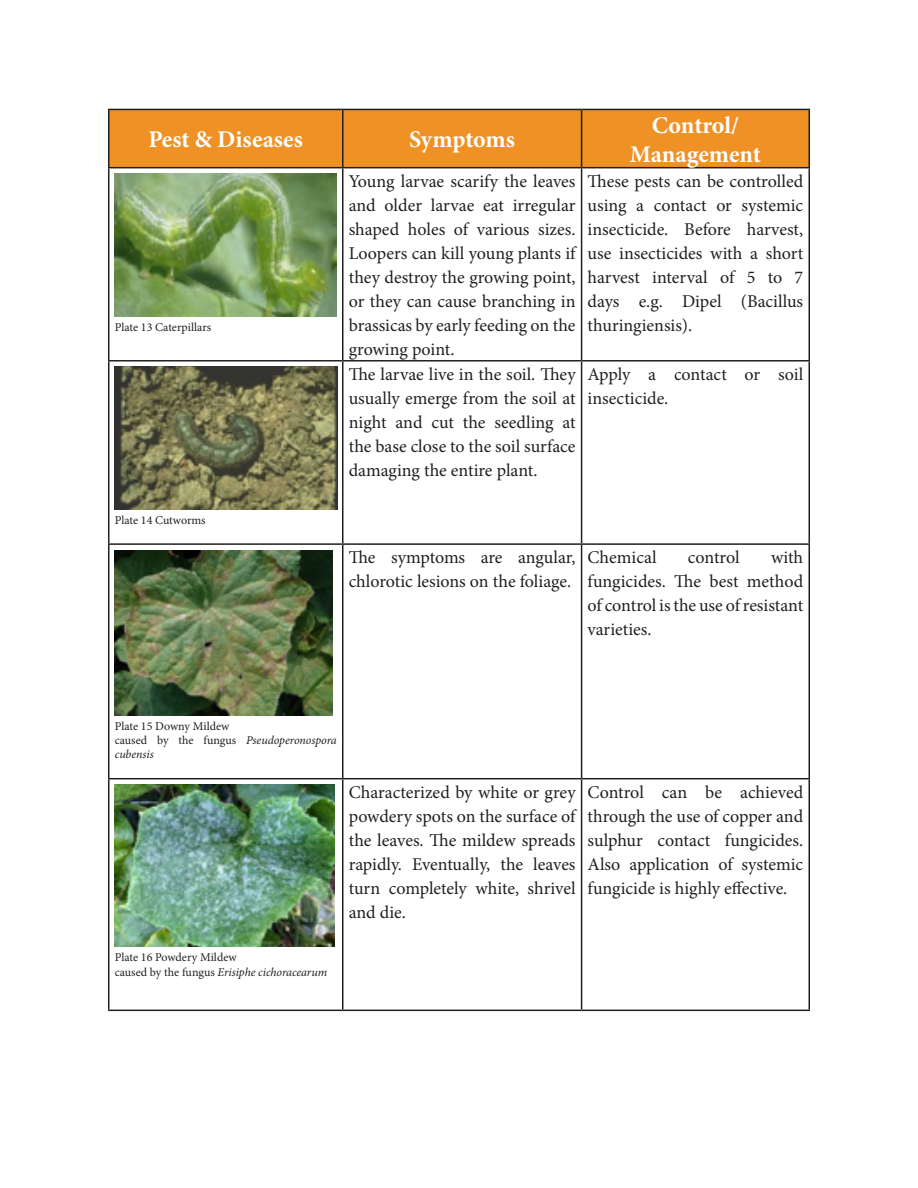
<style>
.page{position:relative;width:918px;height:1188px;background:#fff}
.page>*{position:absolute;margin:0;border:0;box-sizing:border-box;transform-origin:0 0}
.Table_Heading{font:700 24px/28.8px "Minion Pro";letter-spacing:-.005em;color:#fff;text-align:center}
.Paragraph_Style_1{font:18px/24px "Minion Pro";color:#231f20;text-align:justify}
.t1{font:italic 12px/14.4px "Minion Pro";letter-spacing:-.005em;color:#231f20}
.t2{font:12px "Minion Pro";letter-spacing:-.005em;color:#231f20}
.s1{font-style:normal}
</style>
<div class="page">
<div style="left:110px;top:110px;width:698px;height:57px;background:#ef9125"></div>
<hr style="left:108px;top:168px;width:2px;height:192px;background:#231f20">
<hr style="left:342px;top:168px;width:2px;height:192px;background:#231f20">
<hr style="left:581px;top:168px;width:1px;height:192px;background:#231f20">
<hr style="left:808px;top:168px;width:2px;height:192px;background:#231f20">
<hr style="left:108px;top:360px;width:235px;height:2px;background:#231f20">
<hr style="left:108px;top:362px;width:2px;height:181px;background:#231f20">
<hr style="left:343px;top:360px;width:239px;height:2px;background:#231f20">
<hr style="left:342px;top:362px;width:2px;height:181px;background:#231f20">
<hr style="left:582px;top:360px;width:228px;height:2px;background:#231f20">
<hr style="left:581px;top:362px;width:1px;height:181px;background:#231f20">
<hr style="left:808px;top:362px;width:2px;height:181px;background:#231f20">
<hr style="left:108px;top:543px;width:235px;height:2px;background:#231f20">
<hr style="left:108px;top:545px;width:2px;height:233px;background:#231f20">
<hr style="left:343px;top:543px;width:239px;height:2px;background:#231f20">
<hr style="left:342px;top:545px;width:2px;height:233px;background:#231f20">
<hr style="left:582px;top:543px;width:228px;height:2px;background:#231f20">
<hr style="left:581px;top:545px;width:1px;height:233px;background:#231f20">
<hr style="left:808px;top:545px;width:2px;height:233px;background:#231f20">
<hr style="left:108px;top:778px;width:235px;height:1px;background:#231f20">
<hr style="left:108px;top:779px;width:2px;height:231px;background:#231f20">
<hr style="left:343px;top:778px;width:239px;height:1px;background:#231f20">
<hr style="left:342px;top:779px;width:2px;height:231px;background:#231f20">
<hr style="left:582px;top:778px;width:228px;height:1px;background:#231f20">
<hr style="left:581px;top:779px;width:1px;height:231px;background:#231f20">
<hr style="left:808px;top:779px;width:2px;height:231px;background:#231f20">
<hr style="left:108px;top:1010px;width:235px;height:1px;background:#231f20">
<hr style="left:343px;top:1010px;width:239px;height:1px;background:#231f20">
<hr style="left:582px;top:1010px;width:228px;height:1px;background:#231f20">
<hr style="left:108px;top:109px;width:235px;height:1px;background:#201d1e">
<hr style="left:108px;top:110px;width:2px;height:57px;background:#201d1e">
<hr style="left:343px;top:109px;width:239px;height:1px;background:#201d1e">
<hr style="left:342px;top:110px;width:2px;height:57px;background:#201d1e">
<hr style="left:582px;top:109px;width:228px;height:1px;background:#201d1e">
<hr style="left:581px;top:110px;width:1px;height:57px;background:#201d1e">
<hr style="left:808px;top:110px;width:2px;height:57px;background:#201d1e">
<hr style="left:108px;top:167px;width:235px;height:1px;background:#201d1e">
<hr style="left:343px;top:167px;width:239px;height:1px;background:#201d1e">
<hr style="left:582px;top:167px;width:228px;height:1px;background:#201d1e">
<img style="left:115px;top:174px;width:222px;height:143px">
<img style="left:115px;top:367px;width:222px;height:142px">
<img style="left:115px;top:550px;width:218px;height:165px">
<img style="left:115px;top:785px;width:220px;height:162px">
<p class="Table_Heading" style="left:149px;top:125px;width:156px">Pest &amp; Diseases</p>
<p class="Table_Heading" style="left:409px;top:125px;width:107px">Symptoms</p>
<p class="Table_Heading" style="left:630px;top:111px;width:133px">Control/<br>Management</p>
<p class="t2" style="left:115px;top:319px;width:98px">Plate 13 Caterpillars</p>
<p class="t2" style="left:115px;top:512px;width:92px">Plate 14 Cutworms</p>
<p class="Paragraph_Style_1" style="left:349px;top:169px;width:228px">Young larvae scarify the leaves and older larvae eat irregular shaped holes of various sizes.<br>Loopers can kill young plants if they destroy the growing point, or they can cause branching in brassicas by early feeding on the growing point.</p>
<p class="Paragraph_Style_1" style="left:588px;top:169px;width:217px">These pests can be controlled using a contact or systemic insecticide. Before harvest, use insecticides with a short harvest interval of 5 to 7 days e.g. Dipel (Bacillus thuringiensis).</p>
<p class="Paragraph_Style_1" style="left:349px;top:362px;width:228px">The larvae live in the soil. They usually emerge from the soil at night and cut the seedling at the base close to the soil surface damaging the entire plant.</p>
<p class="Paragraph_Style_1" style="left:588px;top:362px;width:217px">Apply a contact or soil insecticide.</p>
<p class="Paragraph_Style_1" style="left:349px;top:546px;width:228px">The symptoms are angular, chlorotic lesions on the foliage.</p>
<p class="Paragraph_Style_1" style="left:588px;top:546px;width:71px">Chemical</p>
<p class="Paragraph_Style_1" style="left:688px;top:546px;width:53px">control</p>
<p class="Paragraph_Style_1" style="left:588px;top:546px;width:217px;text-indent:183px">with fungicides. The best method of control is the use of resistant varieties.</p>
<p class="t2" style="left:115px;top:718px;width:116px">Plate 15 Downy Mildew</p>
<p class="t1" style="left:115px;top:733px;width:224px"><span class="s1">caused by the fungus</span> Pseudoperonospora cubensis</p>
<p class="Paragraph_Style_1" style="left:349px;top:780px;width:228px">Characterized by white or grey powdery spots on the surface of the leaves. The mildew spreads rapidly. Eventually, the leaves turn completely white, shrivel and die.</p>
<p class="Paragraph_Style_1" style="left:588px;top:780px;width:217px">Control can be achieved through the use of copper and sulphur contact fungicides.<br>Also application of systemic fungicide is highly effective.</p>
<p class="t2" style="left:115px;top:949px;width:124px">Plate 16 Powdery Mildew</p>
<p class="t1" style="left:115px;top:964px;width:214px"><span class="s1">caused by the fungus</span> Erisiphe cichoracearum</p>
</div>
